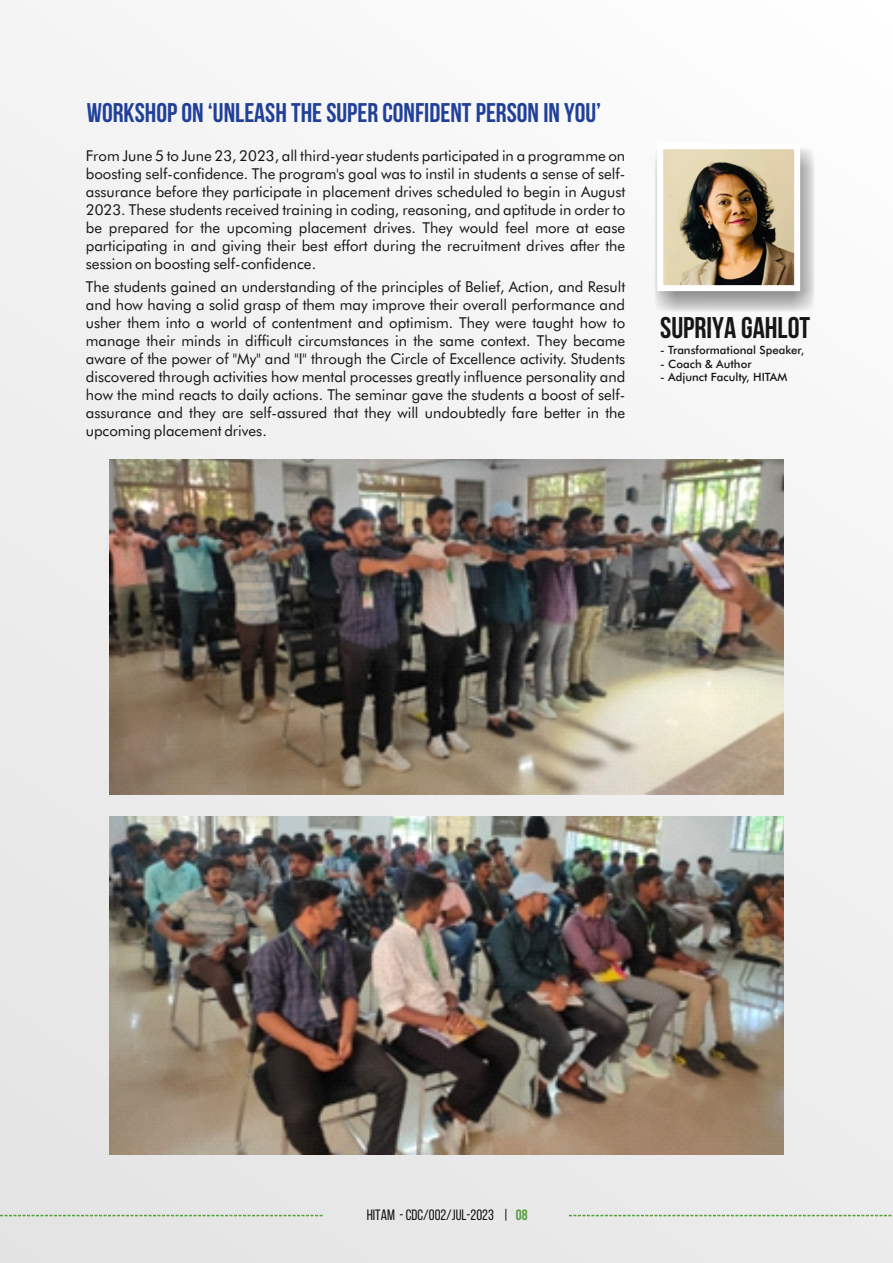
<style>
.page{position:relative;width:893px;height:1263px;background:#f2f2f2}
.page>*{position:absolute;margin:0;border:0;box-sizing:border-box;transform-origin:0 0}
.t1{font:700 30px "Bebas Neue";color:#151616}
.t2{font:700 27px "Bebas Neue";color:#204099}
.t3{font:15px/18px "Futura BT";color:#151616;text-align:justify}
.t4{font:15px "Bebas Neue";color:#151616}
.t5{font:500 11.4px "Futura BT";color:#151616}
.s1{font-weight:700;color:#559d40}
</style>
<div class="page">
<svg style="left:0;top:1215px;width:324px;height:1px"></svg>
<svg style="left:569px;top:1215px;width:324px;height:1px"></svg>
<div style="left:652px;top:145px;width:164px;height:170px;background:#151616;opacity:.49"></div>
<div style="left:660px;top:146px;width:137px;height:142px;background:#e6d9b8"></div>
<img style="left:668px;top:150px;width:125px;height:134px">
<div style="left:657px;top:143px;width:143px;height:148px;border:6px solid #fff"></div>
<img style="left:110px;top:459px;width:673px;height:336px">
<img style="left:110px;top:817px;width:673px;height:337px">
<h2 class="t2" style="left:87px;top:102px;width:516px">WORKSHOP ON ‘UNLEASH THE SUPER CONFIDENT PERSON IN YOU’</h2>
<p class="t3" style="left:86px;top:148px;width:541px">From June 5 to June 23, 2023, all third-year students participated in a programme on boosting self-confidence. The program's goal was to instil in students a sense of self&shy;assurance before they participate in placement drives scheduled to begin in August 2023. These students received training in coding, reasoning, and aptitude in order to be prepared for the upcoming placement drives. They would feel more at ease participating in and giving their best effort during the recruitment drives after the session on boosting self-confidence.</p>
<p class="t3" style="left:86px;top:279px;width:541px">The students gained an understanding of the principles of Belief, Action, and Result and how having a solid grasp of them may improve their overall performance and usher them into a world of contentment and optimism. They were taught how to manage their minds in difficult circumstances in the same context. They became aware of the power of "My" and "I" through the Circle of Excellence activity. Students discovered through activities how mental processes greatly influence personality and how the mind reacts to daily actions. The seminar gave the students a boost of self&shy;assurance and they are self-assured that they will undoubtedly fare better in the upcoming placement drives.</p>
<h1 class="t1" style="left:660px;top:315px;width:152px">SUPRIYA GAHLOT</h1>
<p class="t5" style="left:660px;top:345px;width:145px">- Transformational Speaker,</p>
<p class="t5" style="left:660px;top:359px;width:93px">- Coach &amp; Author</p>
<p class="t5" style="left:660px;top:373px;width:129px">- Adjunct Faculty, HITAM</p>
<p class="t4" style="left:367px;top:1209px;width:162px">HITAM - CDC/002/Jul-2023 | <span class="s1">08</span></p>
</div>
